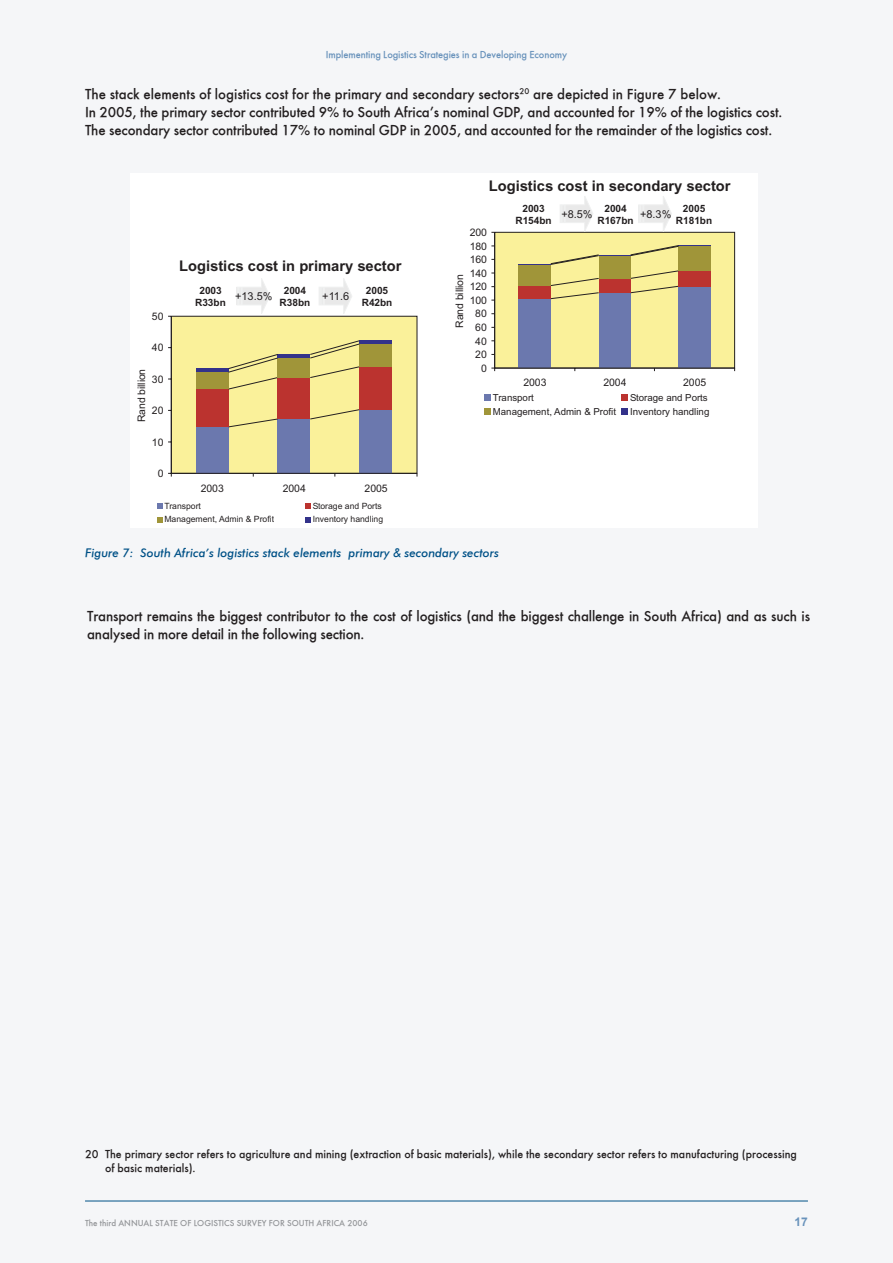
<style>
.page{position:relative;width:893px;height:1263px;background:#f5f6f8}
.page>*{position:absolute;margin:0;border:0;box-sizing:border-box;transform-origin:0 0}
.t1{font:500 15px/18px "Futura Mac";letter-spacing:-.01em;color:#231f20}
.t2{font:700 14.7px "Arial";color:#231f20}
.t3{font:500 12px/13.5px "Futura Mac";color:#231f20}
.t4{font:italic 500 12px "Futura";color:#005187}
.t5{font:700 12px "Arial";color:#6892bb}
.t6{font:10.95px "Arial";color:#231f20}
.t7{font:500 10.5px "Futura Mac";letter-spacing:-.01em;color:#6892bb}
.t8{font:10.35px "Arial";color:#231f20}
.t9{font:700 10.05px/12.1px "Arial";color:#231f20;text-align:center}
.t10{font:9.75px "Arial";color:#231f20}
.t11{font:500 9px "Futura Mac";color:#939598}
.t12{font:8.55px "Arial";color:#231f20}
</style>
<div class="page">
<hr style="left:85px;top:1200px;width:723px;height:1px;background:#005187">
<div style="left:130px;top:173px;width:628px;height:355px;background:#fff"></div>
<svg style="left:157px;top:504px;width:6px;height:5px"></svg>
<svg style="left:306px;top:504px;width:5px;height:5px"></svg>
<svg style="left:157px;top:517px;width:6px;height:5px"></svg>
<svg style="left:306px;top:517px;width:5px;height:5px"></svg>
<div style="left:484px;top:394px;width:6px;height:7px;background:#6b78ae"></div>
<div style="left:621px;top:394px;width:7px;height:7px;background:#bb332f"></div>
<svg style="left:484px;top:409px;width:6px;height:6px"></svg>
<div style="left:621px;top:409px;width:7px;height:6px;background:#33328a"></div>
<svg style="left:168px;top:278px;width:249px;height:199px"></svg>
<svg style="left:491px;top:196px;width:244px;height:175px"></svg>
<p class="t7" style="left:326px;top:48px;width:243px">Implementing Logistics Strategies in a Developing Economy</p>
<p class="t1" style="left:85px;top:85px;width:699px">The stack elements of logistics cost for the primary and secondary sectors<sup>20</sup> are depicted in Figure 7 below.<br>In 2005, the primary sector contributed 9% to South Africa’s nominal GDP, and accounted for 19% of the logistics cost.<br>The secondary sector contributed 17% to nominal GDP in 2005, and accounted for the remainder of the logistics cost.</p>
<p class="t2" style="left:489px;top:177px;width:243px">Logistics cost in secondary sector</p>
<p class="t2" style="left:179px;top:257px;width:224px">Logistics cost in primary sector</p>
<p class="t8" style="left:152px;top:310px;width:13px">50</p>
<p class="t8" style="left:152px;top:342px;width:13px">40</p>
<p class="t8" style="left:136px;top:422px;width:55px;rotate:-90deg">Rand billion</p>
<p class="t8" style="left:152px;top:373px;width:13px">30</p>
<p class="t8" style="left:152px;top:405px;width:13px">20</p>
<p class="t8" style="left:152px;top:436px;width:13px">10</p>
<p class="t8" style="left:158px;top:468px;width:7px">0</p>
<p class="t9" style="left:195px;top:284px;width:32px">2003<br>R33bn</p>
<p class="t9" style="left:280px;top:284px;width:32px">2004<br>R38bn</p>
<p class="t6" style="left:235px;top:290px;width:39px">+13.5%</p>
<p class="t6" style="left:322px;top:290px;width:28px">+11.6</p>
<p class="t9" style="left:362px;top:284px;width:32px">2005<br>R42bn</p>
<p class="t8" style="left:201px;top:482px;width:25px">2003</p>
<p class="t8" style="left:283px;top:482px;width:25px">2004</p>
<p class="t8" style="left:365px;top:482px;width:25px">2005</p>
<p class="t12" style="left:164px;top:501px;width:38px">Transport</p>
<p class="t12" style="left:313px;top:501px;width:70px">Storage and Ports</p>
<p class="t12" style="left:164px;top:514px;width:111px">Management, Admin &amp; Profit</p>
<p class="t12" style="left:313px;top:514px;width:72px">Inventory handling</p>
<p class="t8" style="left:470px;top:226px;width:19px">200</p>
<p class="t8" style="left:470px;top:240px;width:19px">180</p>
<p class="t8" style="left:470px;top:254px;width:19px">160</p>
<p class="t8" style="left:470px;top:267px;width:19px">140</p>
<p class="t8" style="left:454px;top:328px;width:55px;rotate:-90deg">Rand billion</p>
<p class="t8" style="left:470px;top:281px;width:19px">120</p>
<p class="t8" style="left:470px;top:294px;width:19px">100</p>
<p class="t8" style="left:475px;top:308px;width:13px">80</p>
<p class="t8" style="left:475px;top:322px;width:13px">60</p>
<p class="t8" style="left:475px;top:335px;width:13px">40</p>
<p class="t8" style="left:475px;top:349px;width:13px">20</p>
<p class="t8" style="left:481px;top:362px;width:7px">0</p>
<p class="t9" style="left:515px;top:202px;width:38px">2003<br>R154bn</p>
<p class="t9" style="left:597px;top:202px;width:38px">2004<br>R167bn</p>
<p class="t6" style="left:561px;top:208px;width:33px">+8.5%</p>
<p class="t9" style="left:676px;top:202px;width:38px">2005<br>R181bn</p>
<p class="t6" style="left:640px;top:208px;width:33px">+8.3%</p>
<p class="t8" style="left:523px;top:377px;width:25px">2003</p>
<p class="t8" style="left:603px;top:377px;width:25px">2004</p>
<p class="t8" style="left:683px;top:377px;width:25px">2005</p>
<p class="t10" style="left:493px;top:392px;width:43px">Transport</p>
<p class="t10" style="left:630px;top:392px;width:79px">Storage and Ports</p>
<p class="t10" style="left:493px;top:406px;width:125px">Management, Admin &amp; Profit</p>
<p class="t10" style="left:630px;top:406px;width:81px">Inventory handling</p>
<p class="t4" style="left:85px;top:545px;width:415px">Figure 7: South Africa’s logistics stack elements primary &amp; secondary sectors</p>
<p class="t1" style="left:87px;top:607px;width:724px">Transport remains the biggest contributor to the cost of logistics (and the biggest challenge in South Africa) and as such is analysed in more detail in the following section.</p>
<p class="t3" style="left:105px;top:1147px;width:693px;text-indent:-20px">20 The primary sector refers to agriculture and mining (extraction of basic materials), while the secondary sector refers to manufacturing (processing of basic materials).</p>
<p class="t11" style="left:85px;top:1218px;width:284px">The third ANNUAL STATE OF LOGISTICS SURVEY FOR SOUTH AFRICA 2006</p>
<p class="t5" style="left:795px;top:1214px;width:15px">17</p>
</div>
